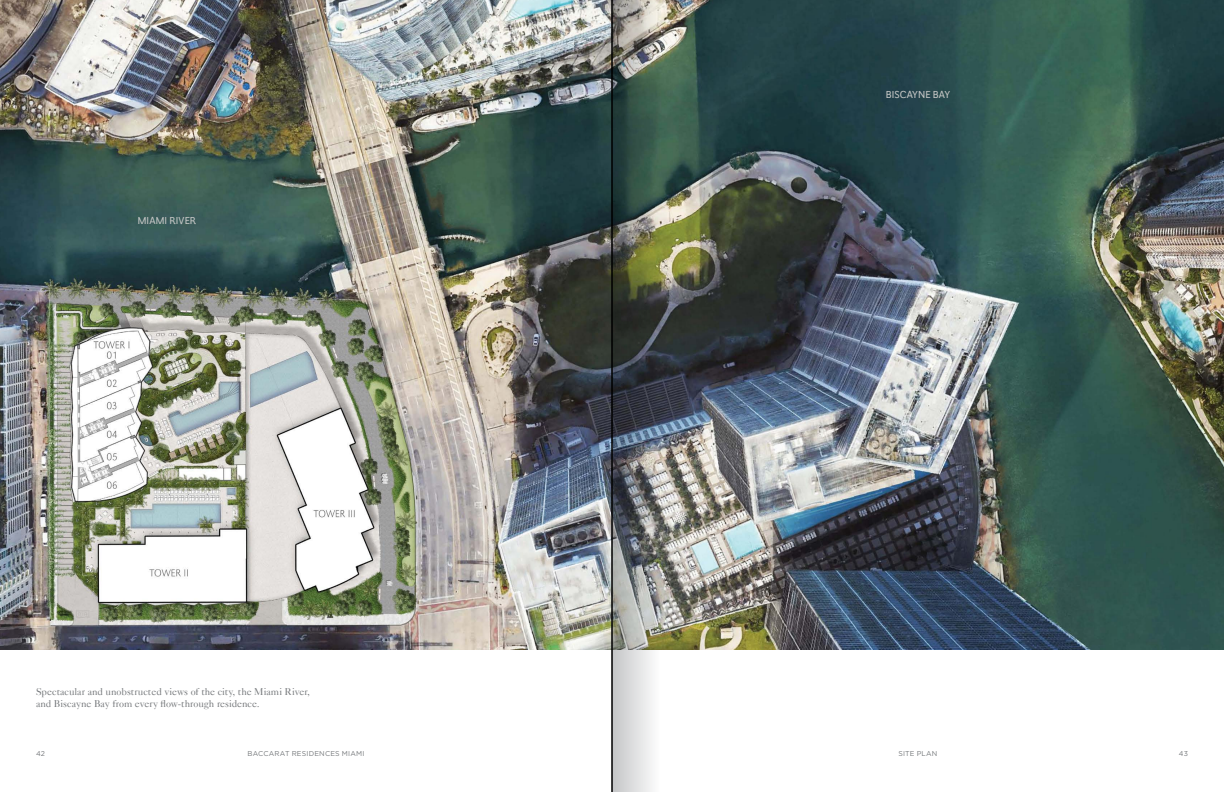
<style>
.page{position:relative;width:1224px;height:792px;background:#fff}
.page>*{position:absolute;margin:0;border:0;box-sizing:border-box;transform-origin:0 0}
.t1{font:10px/12px "Caslon Five Forty LT";letter-spacing:-.005em;color:#75787b}
.t2{font:10px "Grenale 2 W03 Nml Demi";letter-spacing:.005em;color:#c8c9c7}
.t3{font:7px "Gotham";letter-spacing:.025em;color:#75787b}
</style>
<div class="page">
<img style="left:0;top:0;width:1224px;height:650px">
<img style="left:612px;top:0;width:48px;height:792px">
<p class="t2" style="left:138px;top:214px;width:60px">MIAMI RIVER</p>
<p class="t1" style="left:36px;top:685px;width:276px">Spectacular and unobstructed views of the city, the Miami River, and Biscayne Bay from every flow-through residence.</p>
<p class="t2" style="left:886px;top:88px;width:66px">BISCAYNE BAY</p>
<p class="t3" style="left:36px;top:749px;width:10px">42</p>
<p class="t3" style="left:248px;top:749px;width:118px">BACCARAT RESIDENCES MIAMI</p>
<p class="t3" style="left:898px;top:749px;width:41px">SITE PLAN</p>
<p class="t3" style="left:1179px;top:749px;width:11px">43</p>
</div>
